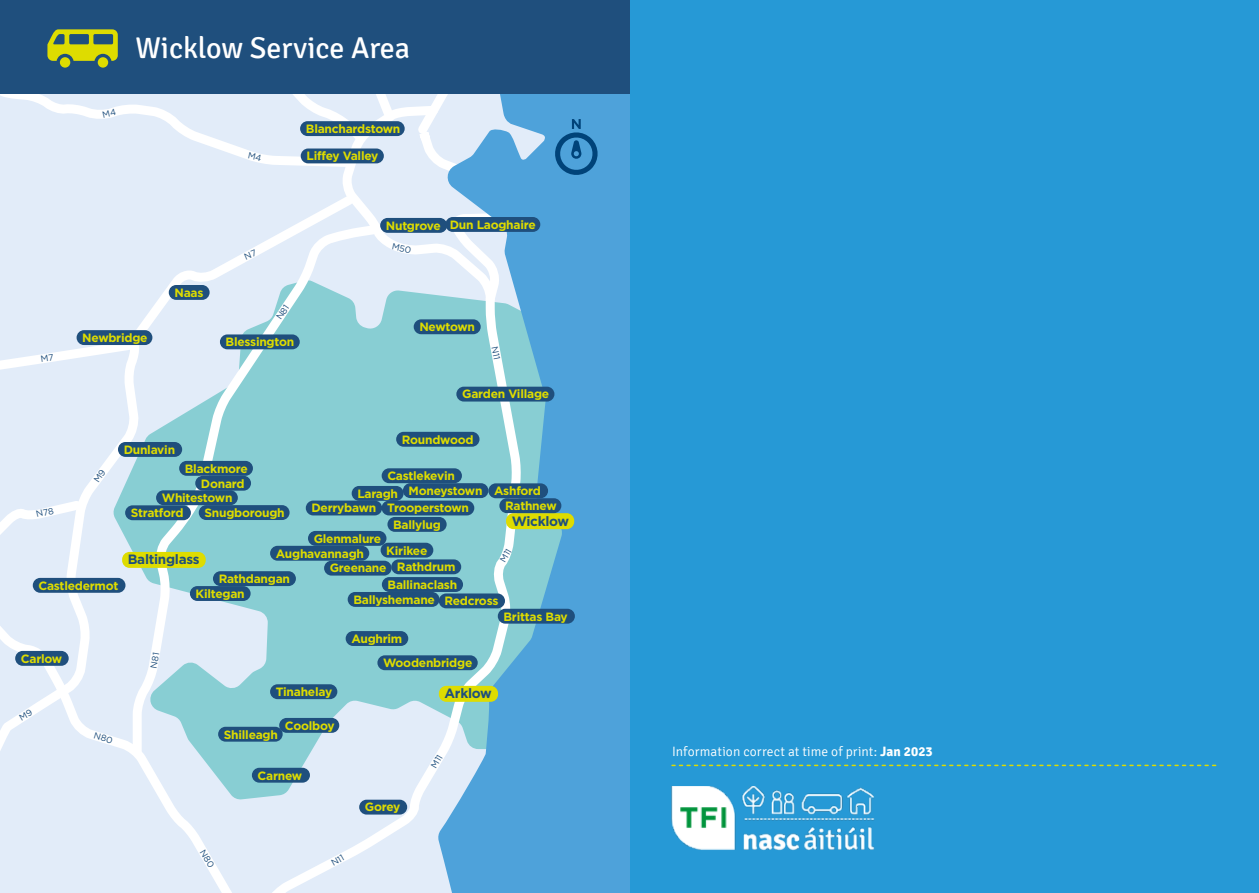
<style>
.page{position:relative;width:1259px;height:893px;background:#fff}
.page>*{position:absolute;margin:0;border:0;box-sizing:border-box;transform-origin:0 0}
.t1{font:300 40.5px "Signika";color:#fff}
.t2{font:30px "Signika";color:#fff}
.t3{font:300 13.5px "Signika";letter-spacing:.005em;color:#fff}
.t4{font:700 13.5px "Gotham";letter-spacing:-.02em;color:#1f4f7d}
.t5{font:700 12px/14.9px "Gotham";letter-spacing:-.02em;color:#dedc00}
.s1{font-weight:700}
</style>
<div class="page">
<div style="left:616px;top:0;width:643px;height:893px;background:#2699d6"></div>
<svg style="left:672px;top:765px;width:543px;height:1px"></svg>
<img style="left:671px;top:787px;width:204px;height:64px">
<svg style="left:228px;top:101px;width:210px;height:792px;background:#c3e1eb"></svg>
<div style="left:0;top:816px;width:261px;height:77px;background:#e2ecf9"></div>
<svg style="left:361px;top:219px;width:24px;height:541px;background:#a8d8e0"></svg>
<svg style="left:0;top:188px;width:361px;height:628px;background:#c7e3ed"></svg>
<svg style="left:410px;top:94px;width:28px;height:88px"></svg>
<svg style="left:438px;top:94px;width:191px;height:799px;background:#6db4dc"></svg>
<div style="left:439px;top:686px;width:59px;height:16px;background:#dedc00;border-radius:7px"></div>
<div style="left:506px;top:513px;width:68px;height:16px;background:#dedc00;border-radius:7px"></div>
<div style="left:122px;top:552px;width:84px;height:16px;background:#dedc00;border-radius:7px"></div>
<div style="left:218px;top:727px;width:65px;height:15px;background:#1f4f7d;border-radius:7px"></div>
<div style="left:270px;top:684px;width:67px;height:15px;background:#1f4f7d;border-radius:7px"></div>
<div style="left:382px;top:577px;width:81px;height:15px;background:#1f4f7d;border-radius:7px"></div>
<div style="left:381px;top:501px;width:93px;height:14px;background:#1f4f7d;border-radius:7px"></div>
<div style="left:352px;top:486px;width:52px;height:15px;background:#1f4f7d;border-radius:7px"></div>
<div style="left:391px;top:559px;width:70px;height:15px;background:#1f4f7d;border-radius:7px"></div>
<div style="left:125px;top:505px;width:66px;height:15px;background:#1f4f7d;border-radius:7px"></div>
<div style="left:195px;top:476px;width:56px;height:15px;background:#1f4f7d;border-radius:7px"></div>
<div style="left:118px;top:442px;width:64px;height:15px;background:#1f4f7d;border-radius:7px"></div>
<div style="left:414px;top:319px;width:67px;height:15px;background:#1f4f7d;border-radius:7px"></div>
<div style="left:380px;top:218px;width:67px;height:15px;background:#1f4f7d;border-radius:7px"></div>
<div style="left:488px;top:483px;width:60px;height:15px;background:#1f4f7d;border-radius:7px"></div>
<div style="left:499px;top:498px;width:62px;height:15px;background:#1f4f7d;border-radius:7px"></div>
<div style="left:270px;top:546px;width:99px;height:15px;background:#1f4f7d;border-radius:7px"></div>
<div style="left:498px;top:609px;width:77px;height:15px;background:#1f4f7d;border-radius:7px"></div>
<div style="left:33px;top:578px;width:92px;height:15px;background:#1f4f7d;border-radius:7px"></div>
<div style="left:439px;top:593px;width:66px;height:15px;background:#1f4f7d;border-radius:7px"></div>
<div style="left:77px;top:330px;width:75px;height:15px;background:#1f4f7d;border-radius:7px"></div>
<div style="left:252px;top:768px;width:58px;height:15px;background:#1f4f7d;border-radius:7px"></div>
<div style="left:346px;top:631px;width:62px;height:15px;background:#1f4f7d;border-radius:7px"></div>
<div style="left:359px;top:800px;width:48px;height:14px;background:#1f4f7d;border-radius:7px"></div>
<div style="left:15px;top:651px;width:54px;height:15px;background:#1f4f7d;border-radius:7px"></div>
<div style="left:169px;top:285px;width:41px;height:15px;background:#1f4f7d;border-radius:7px"></div>
<div style="left:377px;top:655px;width:101px;height:15px;background:#1f4f7d;border-radius:7px"></div>
<div style="left:381px;top:543px;width:52px;height:15px;background:#1f4f7d;border-radius:7px"></div>
<div style="left:324px;top:561px;width:68px;height:15px;background:#1f4f7d;border-radius:7px"></div>
<div style="left:308px;top:531px;width:78px;height:15px;background:#1f4f7d;border-radius:7px"></div>
<div style="left:403px;top:483px;width:85px;height:15px;background:#1f4f7d;border-radius:7px"></div>
<div style="left:382px;top:468px;width:80px;height:15px;background:#1f4f7d;border-radius:7px"></div>
<div style="left:306px;top:501px;width:76px;height:14px;background:#1f4f7d;border-radius:7px"></div>
<div style="left:348px;top:592px;width:91px;height:15px;background:#1f4f7d;border-radius:7px"></div>
<div style="left:387px;top:517px;width:60px;height:15px;background:#1f4f7d;border-radius:7px"></div>
<div style="left:279px;top:718px;width:60px;height:15px;background:#1f4f7d;border-radius:7px"></div>
<div style="left:179px;top:461px;width:74px;height:15px;background:#1f4f7d;border-radius:7px"></div>
<div style="left:199px;top:505px;width:90px;height:15px;background:#1f4f7d;border-radius:7px"></div>
<div style="left:156px;top:490px;width:82px;height:15px;background:#1f4f7d;border-radius:7px"></div>
<div style="left:213px;top:571px;width:83px;height:15px;background:#1f4f7d;border-radius:7px"></div>
<div style="left:190px;top:586px;width:61px;height:15px;background:#1f4f7d;border-radius:7px"></div>
<div style="left:445px;top:217px;width:95px;height:15px;background:#1f4f7d;border-radius:7px"></div>
<div style="left:456px;top:387px;width:98px;height:15px;background:#1f4f7d;border-radius:7px"></div>
<div style="left:220px;top:334px;width:80px;height:15px;background:#1f4f7d;border-radius:7px"></div>
<div style="left:396px;top:432px;width:83px;height:15px;background:#1f4f7d;border-radius:7px"></div>
<svg style="left:300px;top:121px;width:105px;height:15px"></svg>
<div style="left:0;top:0;width:629px;height:94px;background:#1f4f7d"></div>
<svg style="left:47px;top:29px;width:71px;height:32px"></svg>
<div style="left:98px;top:57px;width:10px;height:11px;background:#dedc00;border-radius:50%"></div>
<div style="left:60px;top:57px;width:10px;height:11px;background:#dedc00;border-radius:50%"></div>
<svg style="left:553px;top:119px;width:46px;height:58px;background:#3786bd"></svg>
<svg style="left:0;top:335px;width:142px;height:43px"></svg>
<svg style="left:94px;top:469px;width:12px;height:13px"></svg>
<svg style="left:0;top:495px;width:87px;height:83px"></svg>
<svg style="left:94px;top:732px;width:19px;height:11px"></svg>
<svg style="left:43px;top:845px;width:543px;height:23px;background:#bcd9f1"></svg>
<svg style="left:431px;top:754px;width:11px;height:14px"></svg>
<svg style="left:500px;top:548px;width:12px;height:14px"></svg>
<svg style="left:491px;top:346px;width:9px;height:13px"></svg>
<svg style="left:150px;top:653px;width:9px;height:15px"></svg>
<svg style="left:19px;top:709px;width:14px;height:11px"></svg>
<svg style="left:244px;top:249px;width:13px;height:10px"></svg>
<svg style="left:276px;top:305px;width:13px;height:15px"></svg>
<svg style="left:392px;top:243px;width:19px;height:10px"></svg>
<svg style="left:0;top:94px;width:401px;height:78px;background:#d5e1ef"></svg>
<h1 class="t1" style="left:128px;top:24px;width:171px">Timetable</h1>
<h2 class="t2" style="left:135px;top:31px;width:276px">Wicklow Service Area</h2>
<p class="t5" style="left:306px;top:121px;width:96px">Blanchardstown</p>
<p class="t5" style="left:306px;top:148px;width:73px">Liffey Valley</p>
<p class="t5" style="left:386px;top:218px;width:56px">Nutgrove</p>
<p class="t5" style="left:450px;top:217px;width:88px">Dun Laoghaire</p>
<p class="t5" style="left:82px;top:330px;width:67px">Newbridge</p>
<p class="t5" style="left:174px;top:285px;width:30px">Naas</p>
<p class="t5" style="left:226px;top:334px;width:70px">Blessington</p>
<p class="t5" style="left:124px;top:442px;width:53px">Dunlavin</p>
<p class="t5" style="left:185px;top:461px;width:64px">Blackmore</p>
<p class="t5" style="left:204px;top:505px;width:82px">Snugborough</p>
<p class="t5" style="left:201px;top:476px;width:45px">Donard</p>
<p class="t5" style="left:162px;top:490px;width:72px">Whitestown</p>
<p class="t5" style="left:131px;top:505px;width:54px">Stratford</p>
<p class="t5" style="left:419px;top:319px;width:57px">Newtown</p>
<p class="t5" style="left:462px;top:386px;width:89px">Garden Village</p>
<p class="t5" style="left:402px;top:432px;width:73px">Roundwood</p>
<p class="t5" style="left:387px;top:468px;width:69px">Castlekevin</p>
<p class="t5" style="left:357px;top:486px;width:42px">Laragh</p>
<p class="t5" style="left:408px;top:483px;width:75px">Moneystown</p>
<p class="t5" style="left:311px;top:500px;width:66px">Derrybawn</p>
<p class="t5" style="left:387px;top:500px;width:83px">Trooperstown</p>
<p class="t5" style="left:393px;top:517px;width:49px">Ballylug</p>
<p class="t5" style="left:314px;top:531px;width:69px">Glenmalure</p>
<p class="t5" style="left:505px;top:483px;width:53px;text-indent:-11px">Ashford<br>Rathnew</p>
<p class="t4" style="left:512px;top:513px;width:59px">Wicklow</p>
<p class="t5" style="left:38px;top:578px;width:82px">Castledermot</p>
<p class="t5" style="left:21px;top:651px;width:43px">Carlow</p>
<p class="t5" style="left:330px;top:541px;width:99px;line-height:18px;text-indent:57px">Kirikee<br>Greenane</p>
<p class="t5" style="left:276px;top:546px;width:90px">Aughavannagh</p>
<p class="t4" style="left:128px;top:552px;width:73px">Baltinglass</p>
<p class="t5" style="left:397px;top:559px;width:60px">Rathdrum</p>
<p class="t5" style="left:196px;top:571px;width:96px;text-indent:23px">Rathdangan<br>Kiltegan</p>
<p class="t5" style="left:387px;top:577px;width:71px">Ballinaclash</p>
<p class="t5" style="left:353px;top:592px;width:83px">Ballyshemane</p>
<p class="t5" style="left:444px;top:593px;width:55px">Redcross</p>
<p class="t5" style="left:276px;top:684px;width:58px">Tinahelay</p>
<p class="t5" style="left:224px;top:727px;width:56px">Shilleagh</p>
<p class="t5" style="left:285px;top:718px;width:51px">Coolboy</p>
<p class="t5" style="left:351px;top:631px;width:53px">Aughrim</p>
<p class="t5" style="left:383px;top:655px;width:91px">Woodenbridge</p>
<p class="t4" style="left:444px;top:686px;width:49px">Arklow</p>
<p class="t5" style="left:503px;top:609px;width:66px">Brittas Bay</p>
<p class="t5" style="left:258px;top:768px;width:46px">Carnew</p>
<p class="t5" style="left:365px;top:799px;width:37px">Gorey</p>
<p class="t3" style="left:672px;top:744px;width:262px">Information correct at time of print: <span class="s1">Jan 2023</span></p>
</div>
